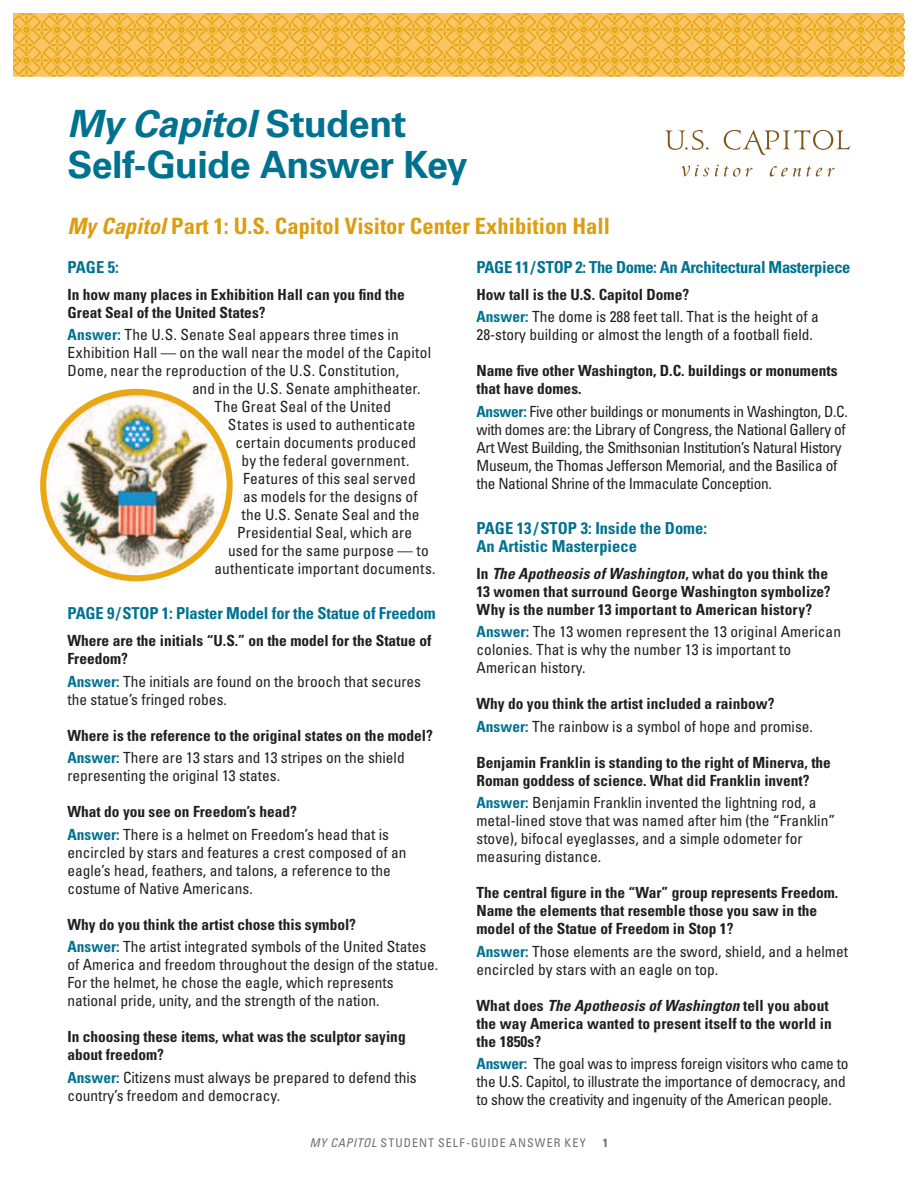
<style>
.page{position:relative;width:918px;height:1188px;background:#fff}
.page>*{position:absolute;margin:0;border:0;box-sizing:border-box;transform-origin:0 0}
.t1{font:700 37.5px/40.5px "Univers LT Std";letter-spacing:-.02em;color:#007290}
.t2{font:700 condensed 22.5px "Univers LT Std";color:#db9e12}
.t3{font:700 condensed 16.5px/18px "Univers LT Std";letter-spacing:-.01em;color:#007290}
.t4{font:condensed 15.3px/18px "Univers LT Std";color:#231f20}
.t5{font:700 condensed 15.3px/18px "Univers LT Std";color:#231f20}
.t6{font:condensed 15.3px/18px "Univers LT Std";letter-spacing:-.02em;color:#231f20}
.t7{font:condensed 12px "Univers LT Std";letter-spacing:.09em;color:#6d6f71}
.t8{font:700 condensed 12px "Univers LT Std";color:#6d6f71}
.s1{font-style:italic}
.s2{font-weight:700;color:#007290}
.s3{color:#007290}
.s4{font-weight:400}
.s5{font-weight:700}
</style>
<div class="page">
<svg style="left:14px;top:14px;width:890px;height:63px;background:#f3bb49"></svg>
<img style="left:43px;top:392px;width:187px;height:186px;border-radius:93px">
<div style="left:40px;top:389px;width:193px;height:192px;border:6px solid #e8a713;border-radius:50%"></div>
<svg style="left:665px;top:130px;width:185px;height:47px"></svg>
<h1 class="t1" style="left:68px;top:104px;width:402px"><span class="s1">My Capitol</span> Student<br>Self-Guide Answer Key</h1>
<h2 class="t2" style="left:68px;top:212px;width:544px"><span class="s1">My Capitol</span> Part 1: U.S. Capitol Visitor Center Exhibition Hall</h2>
<p class="t3" style="left:68px;top:258px;width:53px">Page 5:</p>
<p class="t5" style="left:68px;top:285px;width:339px">In how many places in Exhibition Hall can you find the<br>Great Seal of the United States?</p>
<p class="t4" style="left:68px;top:326px;width:333px"><span class="s2">Answer:</span> The U.S. Senate Seal appears three times in</p>
<p class="t4" style="left:68px;top:344px;width:365px">Exhibition Hall — on the wall near the model of the Capitol</p>
<p class="t4" style="left:68px;top:362px;width:333px">Dome, near the reproduction of the U.S. Constitution,</p>
<p class="t4" style="left:192px;top:380px;width:230px">and in the U.S. Senate amphitheater.</p>
<p class="t4" style="left:215px;top:398px;width:178px">The Great Seal of the United</p>
<p class="t4" style="left:228px;top:416px;width:189px">States is used to authenticate</p>
<p class="t4" style="left:236px;top:434px;width:182px">certain documents produced</p>
<p class="t4" style="left:241px;top:452px;width:170px">by the federal government.</p>
<p class="t4" style="left:243px;top:470px;width:174px">Features of this seal served</p>
<p class="t4" style="left:243px;top:488px;width:176px">as models for the designs of</p>
<p class="t4" style="left:241px;top:506px;width:180px">the U.S. Senate Seal and the</p>
<p class="t4" style="left:237px;top:524px;width:177px">Presidential Seal, which are</p>
<p class="t4" style="left:228px;top:542px;width:202px">used for the same purpose — to</p>
<p class="t4" style="left:215px;top:560px;width:223px">authenticate important documents.</p>
<p class="t3" style="left:68px;top:605px;width:370px">Page 9/Stop 1: Plaster Model for the Statue of Freedom</p>
<p class="t5" style="left:68px;top:632px;width:365px">Where are the initials “U.S.” on the model for the Statue of<br>Freedom?</p>
<p class="t4" style="left:68px;top:672px;width:355px"><span class="s2">Answer:</span> The initials are found on the brooch that secures the statue’s fringed robes.</p>
<p class="t5" style="left:68px;top:724px;width:367px;line-height:22.5px">Where is the reference to the original states on the model?<br><span class="s3">Answer:</span> <span class="s4">There are 13 stars and 13 stripes on the shield</span></p>
<p class="t4" style="left:68px;top:767px;width:214px">representing the original 13 states.</p>
<p class="t4" style="left:68px;top:801px;width:323px;line-height:22.5px"><span class="s5">What do you see on Freedom’s head?<br></span><span class="s2">Answer:</span> There is a helmet on Freedom’s head that is</p>
<p class="t4" style="left:68px;top:843px;width:341px">encircled by stars and features a crest composed of an eagle’s head, feathers, and talons, a reference to the costume of N ative Americans.</p>
<p class="t4" style="left:68px;top:913px;width:360px;line-height:22.5px"><span class="s5">Why do you think the artist chose this symbol?<br></span><span class="s2">Answer:</span> The artist integrated symbols of the U nited States</p>
<p class="t4" style="left:68px;top:956px;width:372px">of America and freedom throughout the design of the statue.<br>For the helmet, he chose the eagle, which represents national pride, unity, and the strength of the nation.</p>
<p class="t5" style="left:68px;top:1028px;width:340px">In choosing these items, what was the sculptor saying about freedom?</p>
<p class="t4" style="left:68px;top:1068px;width:351px"><span class="s2">Answer:</span> Citizens must always be prepared to defend this country’s freedom and democracy.</p>
<p class="t3" style="left:477px;top:258px;width:375px">Page 11/Stop 2: The Dome: An Architectural Masterpiece</p>
<p class="t4" style="left:477px;top:283px;width:344px;line-height:22.5px"><span class="s5">How tall is the U.S. Capitol Dome?<br></span><span class="s2">Answer:</span> The dome is 288 feet tall. That is the height of a</p>
<p class="t4" style="left:477px;top:326px;width:338px">28-story building or almost the length of a football field.</p>
<p class="t5" style="left:477px;top:362px;width:362px">Name five other Washington, D.C. buildings or monuments that have domes.</p>
<p class="t6" style="left:477px;top:402px;width:373px"><span class="s2">Answer:</span> Five other buildings or monuments in Washington, D.C. with domes are: the Library of Congress, the National Gallery of Art West Building, the Smithsonian I nstitution’s N atural History Museum, the Thomas Jefferson Memorial, and the Basilica of the National Shrine of the Immaculate Conception.</p>
<p class="t3" style="left:477px;top:519px;width:232px">Page 13 /Stop 3: Inside the Dome:<br>An Artistic Masterpiece</p>
<p class="t5" style="left:477px;top:564px;width:356px">In <span class="s1">The Apotheosis of Washington</span>, what do you think the<br>13 women that surround George Washington symbolize?<br>Why is the number 13 important to American history?</p>
<p class="t4" style="left:477px;top:623px;width:366px"><span class="s2">Answer:</span> The 13 women represent the 13 original American colonies. That is why the number 13 is important to<br>American history.</p>
<p class="t5" style="left:477px;top:693px;width:338px;line-height:22.5px">Why do you think the artist included a rainbow?<br><span class="s3">Answer:</span> <span class="s4">The rainbow is a symbol of hope and promise.</span></p>
<p class="t5" style="left:477px;top:753px;width:356px">Benjamin Franklin is standing to the right of Minerva, the<br>Roman goddess of science. What did Franklin invent?</p>
<p class="t4" style="left:477px;top:794px;width:360px"><span class="s2">Answer:</span> Benjamin Franklin invented the lightning rod, a metal-lined stove that was named after him (the “Franklin” stove), bifocal eyeglasses, and a simple odometer for measuring distance.</p>
<p class="t5" style="left:477px;top:884px;width:363px">The central figure in the “War” group represents Freedom.<br>Name the elements that resemble those you saw in the model of the Statue of Freedom in Stop 1?</p>
<p class="t4" style="left:477px;top:942px;width:373px"><span class="s2">Answer:</span> Those elements are the sword, shield, and a helmet encircled by stars with an eagle on top.</p>
<p class="t5" style="left:477px;top:996px;width:357px">What does <span class="s1">The Apotheosis of Washington</span> tell you about the way America wanted to present itself to the world in the 1850s?</p>
<p class="t4" style="left:477px;top:1055px;width:374px"><span class="s2">Answer:</span> The goal was to impress foreign visitors who came to the U.S. Capitol, to illustrate the importance of democracy, and to show the creativity and ingenuity of the American people.</p>
<p class="t7" style="left:310px;top:1135px;width:277px"><span class="s1">My Capitol</span> Student Self-Guide Answer Key</p>
<p class="t8" style="left:603px;top:1136px;width:7px">1</p>
</div>
